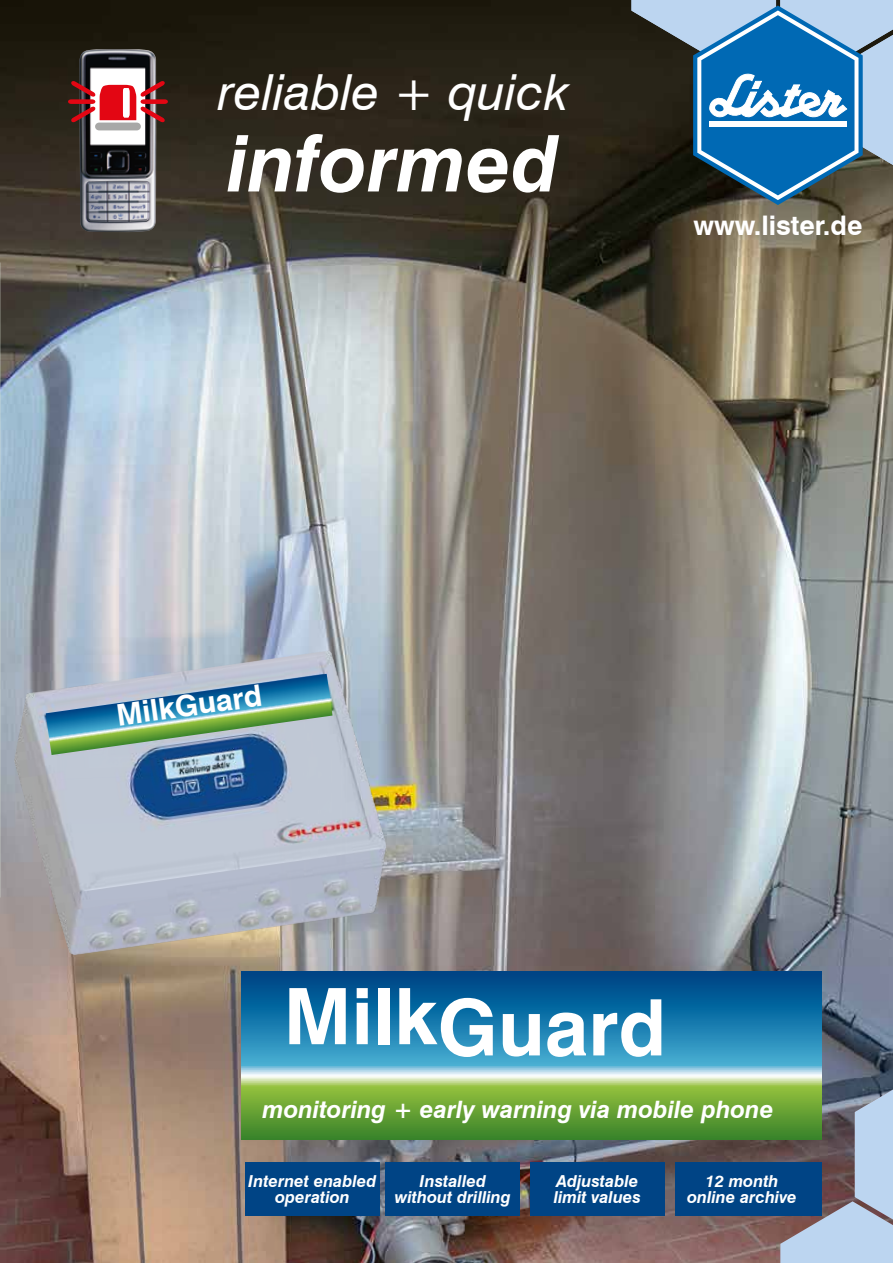
<style>
.page{position:relative;width:893px;height:1263px;background:#fff}
.page>*{position:absolute;margin:0;border:0;box-sizing:border-box;transform-origin:0 0}
.t1{font:italic 700 78.3px "Swiss 721 BT";color:#fff}
.t2{font:700 78px "Swiss 721 BT";color:#fff}
.t3{font:italic 49.8px "Swiss 721 BT";color:#fff}
.t4{font:700 30px "Swiss 721 BT";color:#fff}
.t5{font:700 27px "Swiss 721 BT";color:#fff}
.t6{font:italic 700 24px "Swiss 721 BT";color:#fff}
.t7{font:italic 700 16.5px/16.5px "Swiss 721 BT";color:#fff;text-align:center}
</style>
<div class="page">
<img style="left:0;top:0;width:893px;height:1263px">
<svg style="left:241px;top:971px;width:581px;height:169px;background:#428e89"></svg>
<img style="left:80px;top:49px;width:76px;height:183px">
<svg style="left:68px;top:81px;width:100px;height:49px"></svg>
<div style="left:245px;top:1162px;width:134px;height:53px;background:#004485"></div>
<div style="left:530px;top:1162px;width:134px;height:53px;background:#004485"></div>
<div style="left:675px;top:1162px;width:147px;height:53px;background:#004485"></div>
<div style="left:386px;top:1162px;width:134px;height:53px;background:#004485"></div>
<img style="left:14px;top:651px;width:373px;height:304px">
<svg style="left:780px;top:1069px;width:113px;height:194px;background:#80949c"></svg>
<svg style="left:631px;top:0;width:262px;height:205px;background:#507a98"></svg>
<svg style="left:46px;top:674px;width:287px;height:81px;background:#73a0a7"></svg>
<h3 class="t3" style="left:218px;top:62px;width:352px">reliable + quick</h3>
<h1 class="t1" style="left:227px;top:116px;width:333px">informed</h1>
<h3 class="t5" style="left:693px;top:209px;width:170px">www.lister.de</h3>
<h3 class="t4" style="left:114px;top:697px;width:148px;rotate:-8deg">MilkGuard</h3>
<h2 class="t2" style="left:284px;top:980px;width:384px">MilkGuard</h2>
<h3 class="t6" style="left:263px;top:1095px;width:513px">monitoring + early warning via mobile phone</h3>
<p class="t7" style="left:248px;top:1172px;width:130px">Internet enabled operation</p>
<p class="t7" style="left:554px;top:1172px;width:89px;text-align:left">Adjustable limit values</p>
<p class="t7" style="left:687px;top:1172px;width:111px">12 month online archive</p>
<p class="t7" style="left:395px;top:1172px;width:118px">Installed without drilling</p>
</div>
